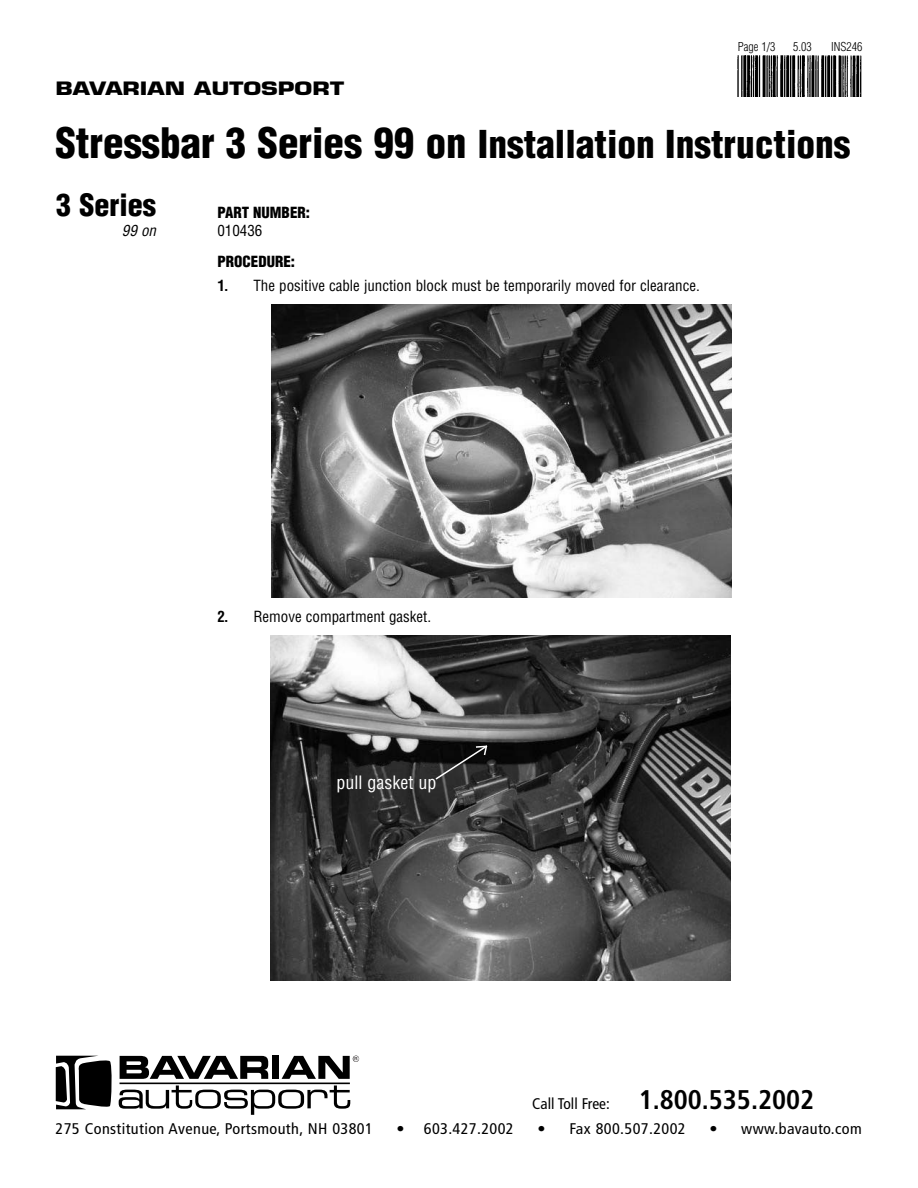
<style>
.page{position:relative;width:918px;height:1188px;background:#fff}
.page>*{position:absolute;margin:0;border:0;box-sizing:border-box;transform-origin:0 0}
.t1{font:900 condensed 37.5px "Helvetica";color:#000}
.t2{font:900 condensed 30px "Helvetica";color:#000}
.t3{font:700 condensed 27px "Frutiger";color:#000}
.t4{font:700 18px "Eurostile";color:#000;scale:1.3 1}
.t5{font:condensed 18px "Helvetica";color:#fff}
.t6{font:condensed 15.45px "Frutiger";letter-spacing:.025em;color:#000;scale:1.05 1}
.t7{font:condensed 15px "Helvetica";color:#000}
.t8{font:900 condensed 15px "Helvetica";color:#000}
.t9{font:italic condensed 15px "Helvetica";color:#000}
.t10{font:300 condensed 12px "Helvetica";color:#000}
.s1{font-size:40.95px}
.s2{font-weight:700}
.s3{font-weight:400;font-size:15.45px}
</style>
<div class="page">
<img style="left:737px;top:56px;width:125px;height:41px">
<svg style="left:55px;top:1055px;width:305px;height:55px"></svg>
<svg style="left:56px;top:1056px;width:57px;height:53px"></svg>
<svg style="left:119px;top:1086px;width:231px;height:29px"></svg>
<hr style="left:120px;top:1083px;width:230px;height:1px;background:#000">
<svg style="left:120px;top:1056px;width:148px;height:23px"></svg>
<div style="left:272px;top:1056px;width:7px;height:23px;background:#000"></div>
<svg style="left:282px;top:1056px;width:77px;height:23px"></svg>
<img style="left:272px;top:304px;width:460px;height:294px">
<img style="left:270px;top:635px;width:461px;height:346px">
<svg style="left:434px;top:744px;width:55px;height:37px;background:#292929"></svg>
<p class="t10" style="left:738px;top:42px;width:39px">Page 1/3</p>
<p class="t10" style="left:793px;top:42px;width:20px">5.03</p>
<p class="t10" style="left:831px;top:42px;width:33px">INS246</p>
<p class="t4" style="left:56px;top:81px;width:223px">BAVARIAN AUTOSPORT</p>
<h1 class="t1" style="left:56px;top:130px;width:797px"><span class="s1">Stressbar 3 Series 99 on</span> Installation Instructions</h1>
<h2 class="t2" style="left:56px;top:194px;width:101px">3 Series</h2>
<p class="t9" style="left:122px;top:224px;width:36px">99 on</p>
<p class="t8" style="left:218px;top:206px;width:94px">PART NUMBER:</p>
<p class="t7" style="left:217px;top:224px;width:46px">010436</p>
<p class="t8" style="left:217px;top:256px;width:79px">PROCEDURE:</p>
<p class="t7" style="left:217px;top:280px;width:484px"><span class="s2">1.</span> The positive cable junction block must be temporarily moved for clearance.</p>
<p class="t7" style="left:217px;top:611px;width:215px"><span class="s2">2.</span> Remove compartment gasket.</p>
<p class="t5" style="left:336px;top:775px;width:101px">pull gasket up</p>
<h3 class="t3" style="left:532px;top:1089px;width:283px"><span class="s3">Call Toll Free:</span> 1.800.535.2002</h3>
<p class="t6" style="left:56px;top:1122px;width:304px">275 Constitution Avenue, Portsmouth, NH 03801</p>
<p class="t6" style="left:397px;top:1122px;width:113px">• 603.427.2002</p>
<p class="t6" style="left:537px;top:1122px;width:143px">• Fax 800.507.2002</p>
<p class="t6" style="left:709px;top:1122px;width:147px">• www.bavauto.com</p>
</div>
